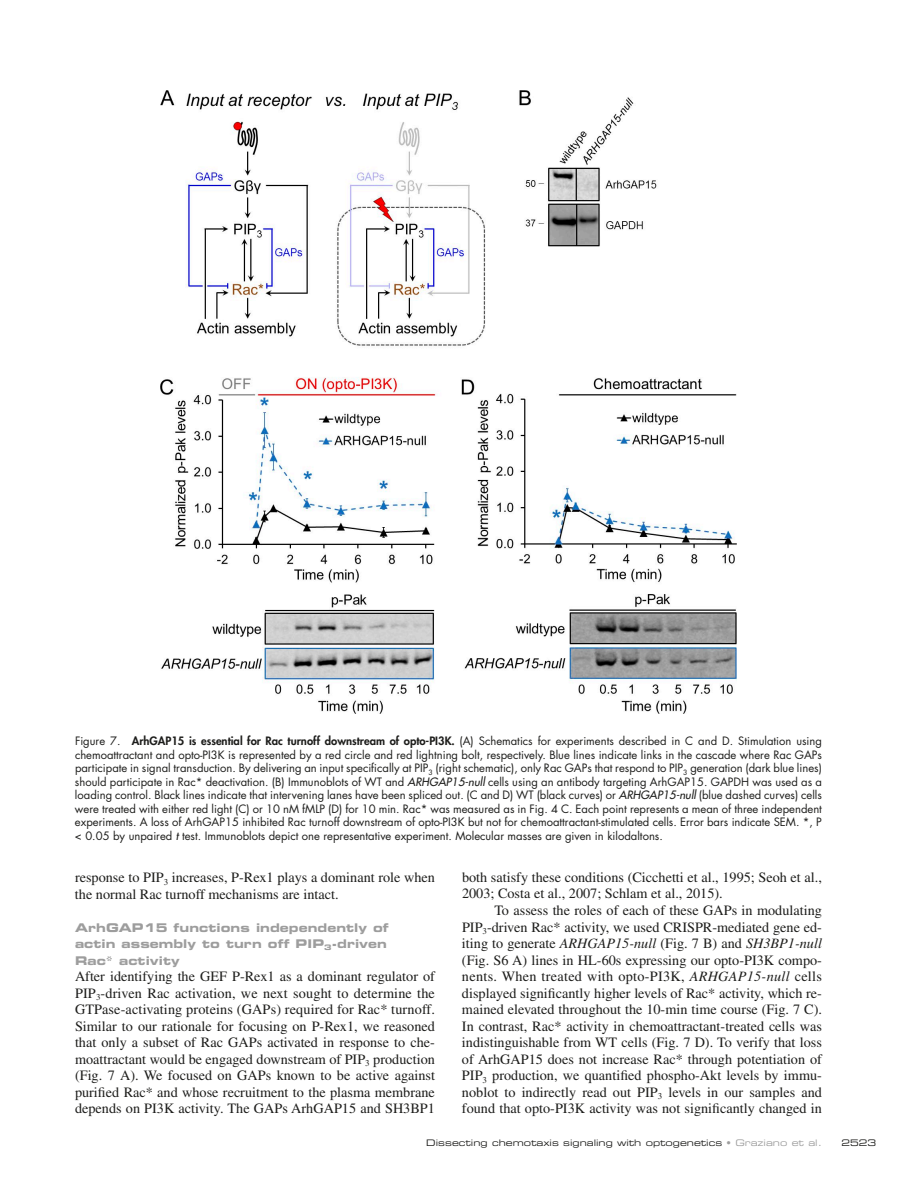
<style>
.page{position:relative;width:918px;height:1188px;background:#fff}
.page>*{position:absolute;margin:0;border:0;box-sizing:border-box;transform-origin:0 0}
.t1{font:14.25px/16.5px "Times LT Std";color:#1d1d1b}
.t2{font:12px/16.5px "Eurostile LT Std Bold Ex 2";letter-spacing:.005em;color:#9d9d9d}
.t3{font:11.25px/13.5px "Futura Std";color:#1d1d1b;text-align:justify}
.t4{font:9px "Eurostile LT Std Ex 2";color:#1d1d1b}
.s1{font-weight:800}
.s2{font-weight:500;font-style:italic}
.s3{font-style:italic}
.s4{color:#9d9d9d}
</style>
<div class="page">
<img style="left:161px;top:90px;width:575px;height:624px">
<p class="t3" style="left:75px;top:735px;width:749px">Figure 7. <span class="s1">ArhGAP15 is essential for Rac turnoff downstream of opto-PI3K.</span> (A) Schematics for experiments described in C and D. Stimulation using chemoattractant and opto-PI3K is represented by a red circle and red lightning bolt, respectively. Blue lines indicate links in the cascade where Rac GAPs participate in signal transduction. By delivering an input specifically at PIP<sub>3</sub> (right schematic), only Rac GAPs that respond to PIP<sub>3</sub> generation (dark blue lines) should participate in Rac* deactivation. (B) Immunoblots of WT and <span class="s2">ARHGAP15-null</span> cells using an antibody targeting ArhGAP15. GAPDH was used as a loading control. Black lines indicate that intervening lanes have been spliced out. (C and D) WT (black curves) or <span class="s2">ARHGAP15-null</span> (blue dashed curves) cells were treated with either red light (C) or 10 nM fMLP (D) for 10 min. Rac* was measured as in Fig. 4 C. Each point represents a mean of three independent experiments. A loss of ArhGAP15 inhibited Rac turnoff downstream of opto-PI3K but not for chemoattractant-stimulated cells. Error bars indicate SEM. *, P &lt; 0.05 by unpaired <span class="s2">t</span> test. Immunoblots depict one representative experiment. Molecular masses are given in kilodaltons.</p>
<p class="t1" style="left:75px;top:869px;width:362px">response to PIP<sub>3</sub> increases, P-Rex1 plays a dominant role when the normal Rac turnoff mechanisms are intact.</p>
<p class="t2" style="left:75px;top:919px;width:315px">ArhGAP15 functions independently of actin assembly to turn off PIP<sub>3</sub>-driven<br>Rac* activity</p>
<p class="t1" style="left:75px;top:968px;width:362px;text-align:justify">After identifying the GEF P-Rex1 as a dominant regulator of PIP<sub>3</sub>-driven Rac activation, we next sought to determine the GTPase-activating proteins (GAPs) required for Rac* turnoff.<br>Similar to our rationale for focusing on P-Rex1, we reasoned that only a subset of Rac GAPs activated in response to che&shy;moattractant would be engaged downstream of PIP<sub>3</sub> production (Fig. 7 A). We focused on GAPs known to be active against purified Rac* and whose recruitment to the plasma membrane depends on PI3K activity. The GAPs ArhGAP15 and SH3BP1</p>
<p class="t1" style="left:462px;top:869px;width:361px">both satisfy these conditions (Cicchetti et al., 1995; Seoh et al.,<br>2003; Costa et al., 2007; Schlam et al., 2015).</p>
<p class="t1" style="left:462px;top:902px;width:362px;text-align:justify;text-indent:32px">To assess the roles of each of these GAPs in modulating PIP<sub>3</sub>-driven Rac* activity, we used CRISPR-mediated gene ed&shy;iting to generate <span class="s3">ARHGAP15-null</span> (Fig. 7 B) and <span class="s3">SH3BP1-null </span>(Fig. S6 A) lines in HL-60s expressing our opto-PI3K compo&shy;nents. When treated with opto-PI3K, <span class="s3">ARHGAP15-null</span> cells displayed significantly higher levels of Rac* activity, which re&shy;mained elevated throughout the 10-min time course (Fig. 7 C).<br>In contrast, Rac* activity in chemoattractant-treated cells was indistinguishable from WT cells (Fig. 7 D). To verify that loss of ArhGAP15 does not increase Rac* through potentiation of PIP<sub>3</sub> production, we quantified phospho-Akt levels by immu&shy;noblot to indirectly read out PIP<sub>3</sub> levels in our samples and found that opto-PI3K activity was not significantly changed in</p>
<p class="t4" style="left:426px;top:1136px;width:397px">Dissecting chemotaxis signaling with optogenetics <span class="s4">• Graziano et al.</span></p>
<p class="t4" style="left:842px;top:1136px;width:36px">2523</p>
</div>
